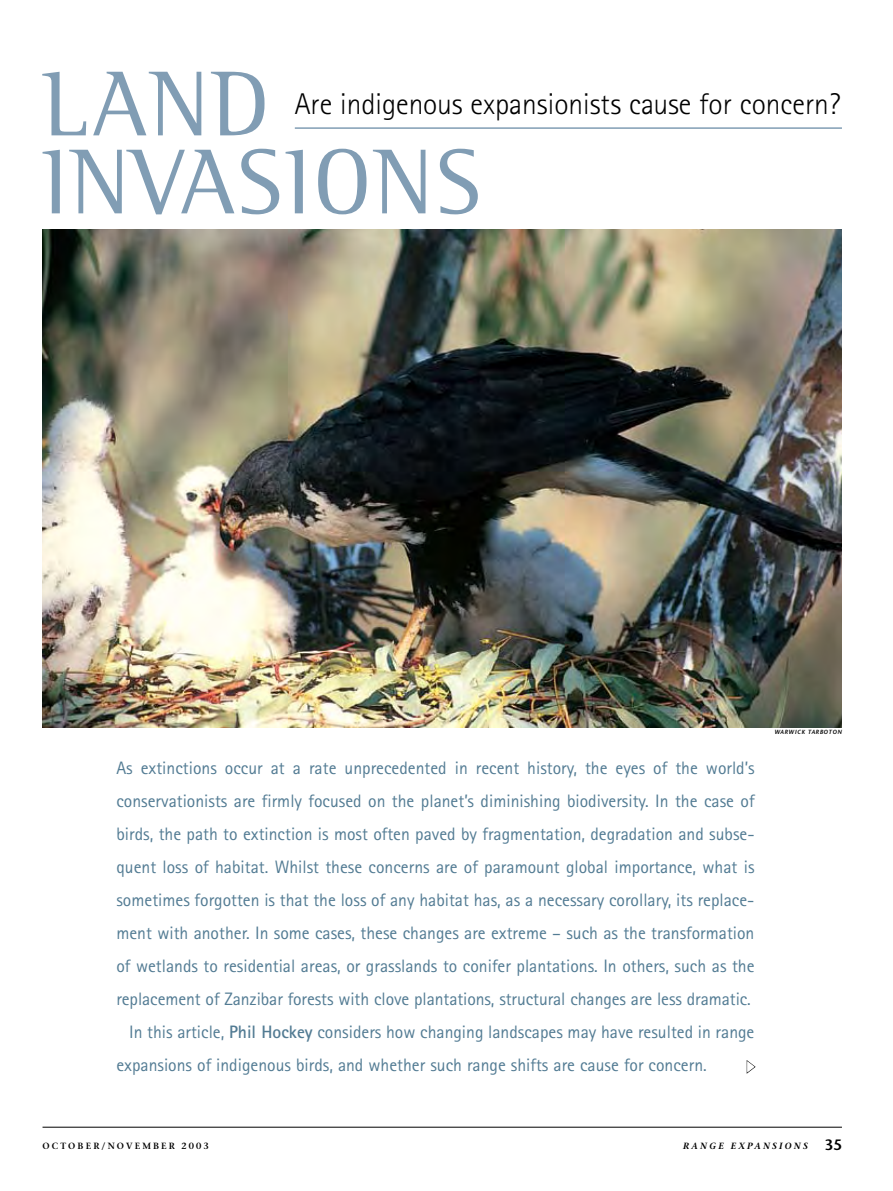
<style>
.page{position:relative;width:893px;height:1191px;background:#fff}
.page>*{position:absolute;margin:0;border:0;box-sizing:border-box;transform-origin:0 0}
.t1{font:94.5px/78px "Rotis Semi Serif";letter-spacing:.02em;color:#819db4}
.t2{font:300 30px "Rotis Sans Serif";color:#000}
.t3{font:18px "Rotis Sans Serif";color:#527b93}
.t4{font:600 9px "Stone Serif";letter-spacing:.24em;color:#000}
.t5{font:italic 600 9px "Stone Serif";letter-spacing:.24em;color:#000}
.t6{font:italic 600 6px "Stone Sans";letter-spacing:.1em;color:#000}
.s1{font-weight:700}
.s2{font-family:"Stone Sans";font-style:normal;font-size:15px}
</style>
<div class="page">
<hr style="left:43px;top:1126px;width:799px;height:1px;background:#000">
<img style="left:43px;top:229px;width:799px;height:498px">
<hr style="left:295px;top:127px;width:547px;height:2px;background:#819db4">
<svg style="left:746px;top:1060px;width:10px;height:14px"></svg>
<h1 class="t1" style="left:43px;top:64px;width:440px">LAND<br>INVASIONS</h1>
<h2 class="t2" style="left:295px;top:87px;width:547px">Are indigenous expansionists cause for concern?</h2>
<p class="t3" style="left:116px;top:757px;width:640px">As extinctions occur at a rate unprecedented in recent history, the eyes of the world’s</p>
<p class="t3" style="left:116px;top:790px;width:640px">conservationists are firmly focused on the planet’s diminishing biodiversity. In the case of</p>
<p class="t3" style="left:116px;top:823px;width:640px">birds, the path to extinction is most often paved by fragmentation, degradation and subse-</p>
<p class="t3" style="left:116px;top:856px;width:640px">quent loss of habitat. Whilst these concerns are of paramount global importance, what is</p>
<p class="t3" style="left:116px;top:889px;width:640px">sometimes forgotten is that the loss of any habitat has, as a necessary corollary, its replace-</p>
<p class="t3" style="left:116px;top:922px;width:639px">ment with another. In some cases, these changes are extreme – such as the transformation</p>
<p class="t3" style="left:116px;top:955px;width:640px">of wetlands to residential areas, or grasslands to conifer plantations. In others, such as the</p>
<p class="t3" style="left:116px;top:988px;width:636px">replacement of Zanzibar forests with clove plantations, structural changes are less dramatic.</p>
<p class="t3" style="left:129px;top:1021px;width:627px">In this article, <span class="s1">Phil Hockey</span> considers how changing landscapes may have resulted in range</p>
<p class="t3" style="left:116px;top:1054px;width:592px">expansions of indigenous birds, and whether such range shifts are cause for concern.</p>
<p class="t6" style="left:774px;top:728px;width:69px">WARWICK TARBOTON</p>
<p class="t4" style="left:43px;top:1140px;width:168px">OCTOBER/NOVEMBER 2003</p>
<p class="t5" style="left:683px;top:1140px;width:160px">RANGE EXPANSIONS <span class="s2">35</span></p>
</div>
